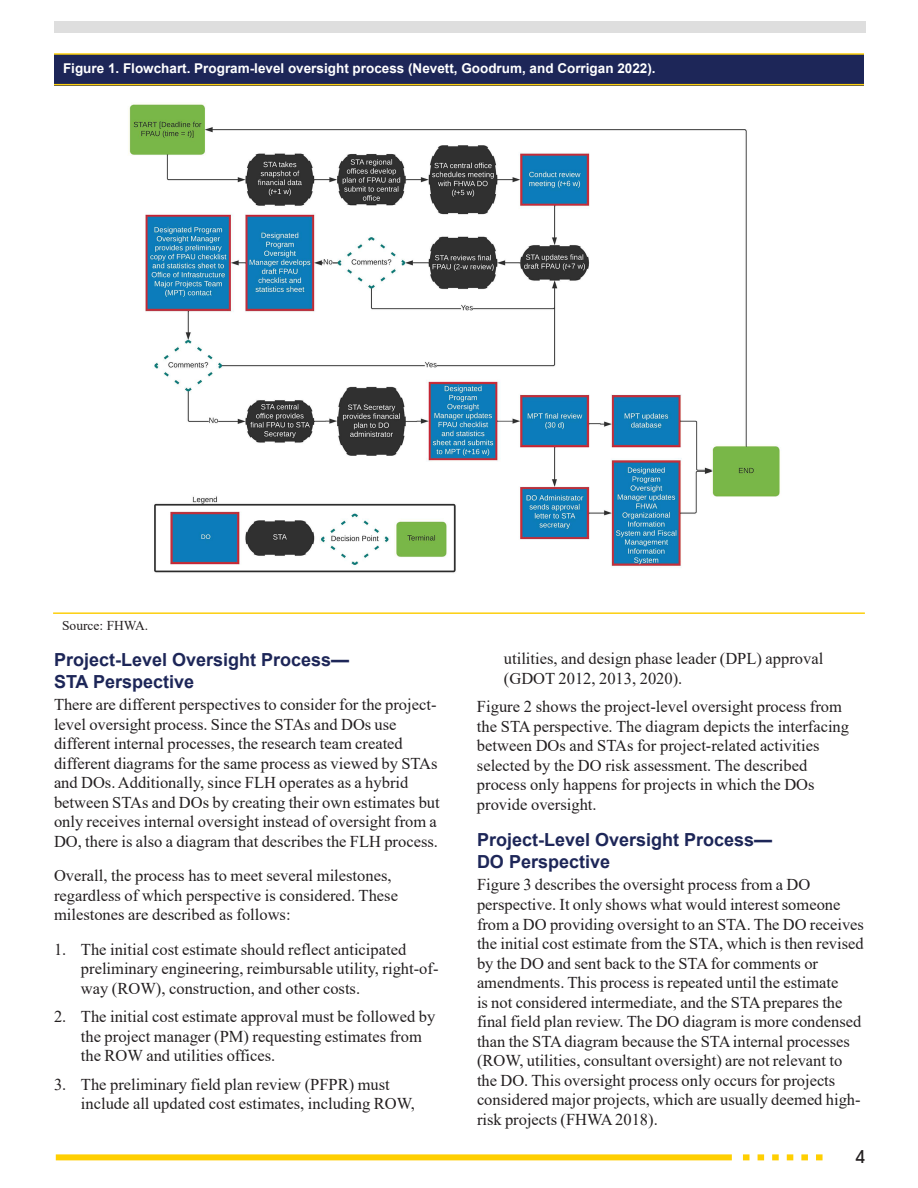
<style>
.page{position:relative;width:918px;height:1188px;background:#fff}
.page>*{position:absolute;margin:0;border:0;box-sizing:border-box;transform-origin:0 0}
.t1{font:700 18px/21.6px "Arial";color:#1d2658}
.t2{font:500 18px "Avant Garde IT Cby BT";color:#231f20}
.t3{font:16.5px/19.5px "Times New Roman";color:#231f20}
.t4{font:700 13.5px "Arial";color:#fff}
.t5{font:13.5px "Times New Roman";color:#231f20}
</style>
<div class="page">
<div style="left:54px;top:21px;width:812px;height:12px;background:#dedede"></div>
<svg style="left:743px;top:1154px;width:80px;height:6px"></svg>
<div style="left:56px;top:1154px;width:676px;height:6px;background:#ffcf01"></div>
<img style="left:128px;top:103px;width:652px;height:470px">
<div style="left:54px;top:54px;width:810px;height:32px;background:#1d2658"></div>
<hr style="left:54px;top:84px;width:810px;height:1px;background:#fccf0e">
<hr style="left:54px;top:53px;width:810px;height:2px;background:#fccf0e">
<hr style="left:53px;top:612px;width:812px;height:2px;background:#fccf0e">
<p class="t4" style="left:63px;top:59px;width:594px">Figure 1. Flowchart. Program-level oversight process (Nevett, Goodrum, and Corrigan 2022).</p>
<p class="t5" style="left:62px;top:616px;width:88px">Source: FHWA.</p>
<h2 class="t1" style="left:54px;top:649px;width:297px">Project-Level Oversight Process—<br>STA Perspective</h2>
<p class="t3" style="left:54px;top:694px;width:387px">There are different perspectives to consider for the project&shy;level oversight process. Since the STAs and DOs use different internal processes, the research team created different diagrams for the same process as viewed by STAs and DOs. Additionally, since FLH operates as a hybrid between STAs and DOs by creating their own estimates but only receives internal oversight instead of oversight from a DO, there is also a diagram that describes the FLH process.</p>
<p class="t3" style="left:54px;top:865px;width:346px">Overall, the process has to meet several milestones, regardless of which perspective is considered. These milestones are described as follows:</p>
<p class="t3" style="left:81px;top:939px;width:359px;text-indent:-27px">1. The initial cost estimate should reflect anticipated preliminary engineering, reimbursable utility, right-of&shy;way (ROW), construction, and other costs.</p>
<p class="t3" style="left:81px;top:1006px;width:356px;text-indent:-27px">2. The initial cost estimate approval must be followed by the project manager (PM) requesting estimates from the ROW and utilities offices.</p>
<p class="t3" style="left:81px;top:1074px;width:335px;text-indent:-27px">3. The preliminary field plan review (PFPR) must include all updated cost estimates, including ROW,</p>
<p class="t3" style="left:504px;top:649px;width:321px">utilities, and design phase leader (DPL) approval (GDOT 2012, 2013, 2020).</p>
<p class="t3" style="left:477px;top:697px;width:374px">Figure 2 shows the project-level oversight process from the STA perspective. The diagram depicts the interfacing between DOs and STAs for project-related activities selected by the DO risk assessment. The described process only happens for projects in which the DOs provide oversight.</p>
<h2 class="t1" style="left:477px;top:829px;width:297px">Project-Level Oversight Process—<br>DO Perspective</h2>
<p class="t3" style="left:477px;top:875px;width:389px">Figure 3 describes the oversight process from a DO perspective. It only shows what would interest someone from a DO providing oversight to an STA. The DO receives the initial cost estimate from the STA, which is then revised by the DO and sent back to the STA for comments or amendments. This process is repeated until the estimate<br>is not considered intermediate, and the STA prepares the final field plan review. The DO diagram is more condensed than the STA diagram because the STA internal processes (ROW, utilities, consultant oversight) are not relevant to the DO. This oversight process only occurs for projects considered major projects, which are usually deemed high&shy;risk projects (FHWA 2018).</p>
<p class="t2" style="left:855px;top:1146px;width:12px">4</p>
</div>
